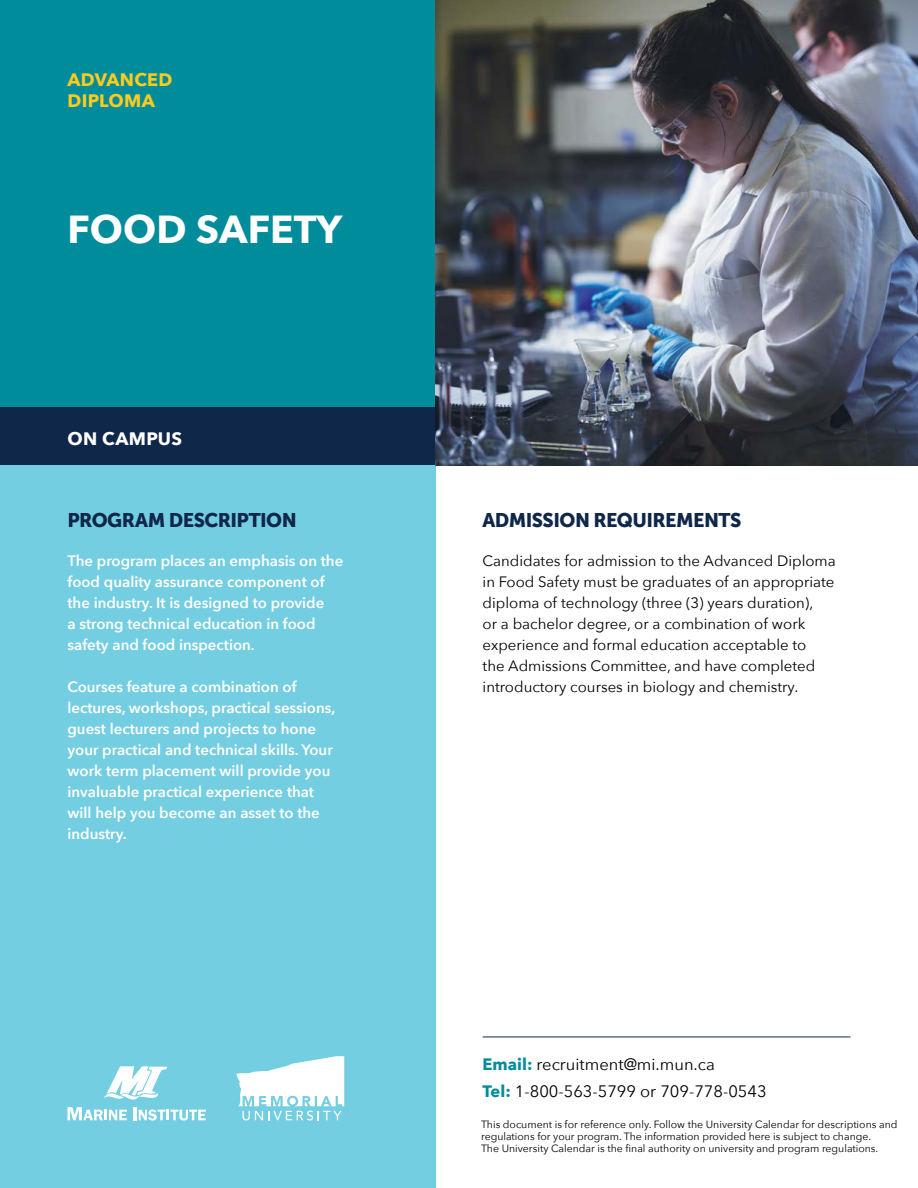
<style>
.page{position:relative;width:918px;height:1188px;background:#fff}
.page>*{position:absolute;margin:0;border:0;box-sizing:border-box;transform-origin:0 0}
.t1{font:700 39px "Avenir Next";color:#fff}
.t2{font:19.5px "Museo Sans 900";letter-spacing:-.03em;color:#0f2749}
.t3{font:700 18px/21.6px "Avenir Next";letter-spacing:.015em;color:#ffcc1e}
.t4{font:700 18px "Avenir Next";letter-spacing:.015em;color:#fff}
.t5{font:16.5px/26.2px "Avenir Next";color:#000}
.t6{font:600 15px/21px "Avenir Next";color:#fff}
.t7{font:15px/21px "Avenir Next";color:#000}
.t8{font:10.5px/12px "Avenir Next";color:#000}
.s1{font-weight:700;color:#008c9a}
</style>
<div class="page">
<div style="left:0;top:0;width:435px;height:407px;background:#008c9a"></div>
<div style="left:0;top:450px;width:435px;height:738px;background:#74cee2"></div>
<div style="left:0;top:407px;width:435px;height:58px;background:#0f2749"></div>
<img style="left:435px;top:0;width:483px;height:465px">
<hr style="left:483px;top:1037px;width:367px;height:1px;background:#0f2749">
<svg style="left:68px;top:1107px;width:59px;height:13px"></svg>
<svg style="left:133px;top:1107px;width:73px;height:14px"></svg>
<svg style="left:104px;top:1066px;width:63px;height:34px"></svg>
<svg style="left:236px;top:1056px;width:108px;height:65px"></svg>
<div style="left:289px;top:1098px;width:7px;height:6px;background:#fff;border-radius:50%"></div>
<p class="t3" style="left:68px;top:68px;width:106px">ADVANCED<br>DIPLOMA</p>
<h1 class="t1" style="left:68px;top:196px;width:276px">FOOD SAFETY</h1>
<p class="t4" style="left:68px;top:423px;width:116px">ON CAMPUS</p>
<h2 class="t2" style="left:68px;top:509px;width:231px">PROGRAM DESCRIPTION</h2>
<p class="t6" style="left:68px;top:549px;width:277px">The program places an emphasis on the food quality assurance component of the industry. It is designed to provide<br>a strong technical education in food safety and food inspection.</p>
<p class="t6" style="left:68px;top:675px;width:269px">Courses feature a combination of lectures, workshops, practical sessions, guest lecturers and projects to hone your practical and technical skills. Your work term placement will provide you invaluable practical experience that will help you become an asset to the industry.</p>
<h2 class="t2" style="left:483px;top:509px;width:260px">ADMISSION REQUIREMENTS</h2>
<p class="t7" style="left:483px;top:549px;width:355px">Candidates for admission to the Advanced Diploma in Food Safety must be graduates of an appropriate diploma of technology (three (3) years duration),<br>or a bachelor degree, or a combination of work experience and formal education acceptable to<br>the Admissions Committee, and have completed introductory courses in biology and chemistry.</p>
<p class="t5" style="left:483px;top:1051px;width:285px"><span class="s1">Email:</span> recruitment@mi.mun.ca<br><span class="s1">Tel:</span> 1-800-563-5799 or 709-778-0543</p>
<p class="t8" style="left:481px;top:1118px;width:418px">This document is for reference only. Follow the University Calendar for descriptions and regulations for your program. The information provided here is subject to change.<br>The University Calendar is the final authority on university and program regulations.</p>
</div>
